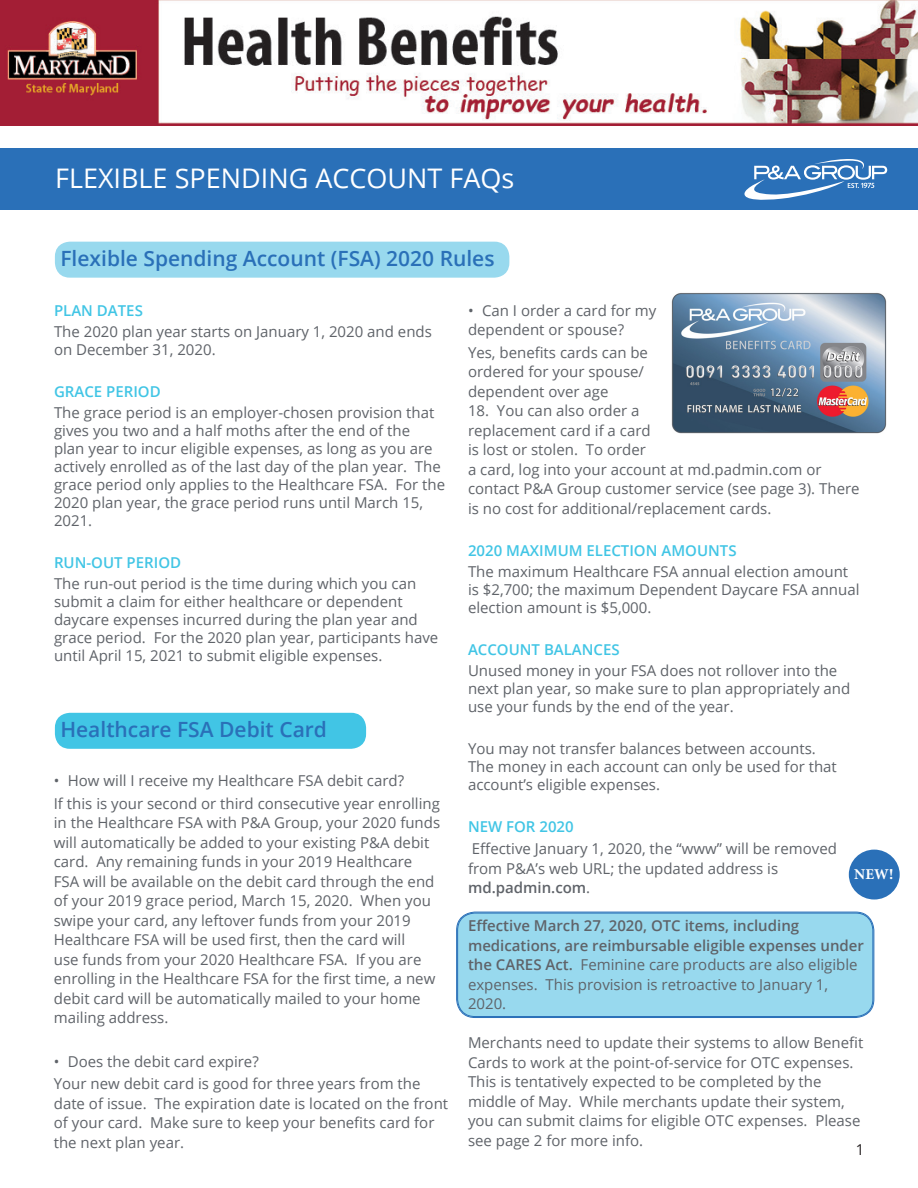
<style>
.page{position:relative;width:918px;height:1188px;background:#fff}
.page>*{position:absolute;margin:0;border:0;box-sizing:border-box;transform-origin:0 0}
.t1{font:27px "Open Sans";color:#fff}
.t2{font:600 21px "Open Sans";color:#2a70b8}
.Answer{font:15px/19.5px "Open Sans";color:#5f6369}
.Sub-heading{font:15px/19.5px "Open Sans";color:#5f6369}
.t3{font:600 15px/19.5px "Open Sans";color:#5f6369}
.Sub-heading-2{font:600 15px "Open Sans";color:#41c5e5}
.t4{font:700 15px "Minion Pro";color:#fff}
.t5{font:15px "Open Sans";color:#231f20}
.s1{font-weight:600}
.s2{font-weight:400}
</style>
<div class="page">
<div style="left:457px;top:912px;width:417px;height:105px;background:#98d9ee;border-radius:18px"></div>
<div style="left:456px;top:912px;width:418px;height:106px;border:1px solid #2a70b8;border-radius:18px"></div>
<div style="left:457px;top:913px;width:416px;height:104px;border:1px solid #2a70b8;border-radius:17px"></div>
<div style="left:55px;top:242px;width:454px;height:36px;background:#98d9ee;border-radius:15px"></div>
<div style="left:0;top:149px;width:918px;height:61px;background:#2a70b8"></div>
<img style="left:0;top:0;width:918px;height:126px">
<svg style="left:744px;top:159px;width:143px;height:41px"></svg>
<img style="left:671px;top:292px;width:216px;height:142px">
<div style="left:55px;top:713px;width:311px;height:36px;background:#41c5e5;border-radius:15px"></div>
<div style="left:849px;top:850px;width:51px;height:50px;background:#2a70b8;border-radius:50%"></div>
<p class="t1" style="left:55px;top:160px;width:461px">FLEXIBLE SPENDING ACCOUNT FAQs</p>
<p class="t2" style="left:60px;top:244px;width:436px">Flexible Spending Account (FSA) 2020 Rules</p>
<p class="Sub-heading-2" style="left:54px;top:300px;width:90px">PLAN DATES</p>
<p class="Answer" style="left:54px;top:322px;width:379px;line-height:18px">The 2020 plan year starts on January 1, 2020 and ends on December 31, 2020.</p>
<p class="Sub-heading-2" style="left:54px;top:381px;width:108px">GRACE PERIOD</p>
<p class="Answer" style="left:54px;top:403px;width:393px;line-height:18px">The grace period is an employer-chosen provision that gives you two and a half moths after the end of the<br>plan year to incur eligible expenses, as long as you are actively enrolled as of the last day of the plan year. The grace period only applies to the Healthcare FSA. For the 2020 plan year, the grace period runs until March 15, 2021.</p>
<p class="Sub-heading-2" style="left:54px;top:552px;width:129px">RUN-OUT PERIOD</p>
<p class="Answer" style="left:54px;top:574px;width:386px;line-height:18px">The run-out period is the time during which you can submit a claim for either healthcare or dependent daycare expenses incurred during the plan year and grace period. For the 2020 plan year, participants have until April 15, 2021 to submit eligible expenses.</p>
<p class="t2" style="left:60px;top:715px;width:268px">Healthcare FSA Debit Card</p>
<p class="Answer" style="left:54px;top:771px;width:352px">• How will I receive my Healthcare FSA debit card?</p>
<p class="Answer" style="left:54px;top:793px;width:388px">If this is your second or third consecutive year enrolling in the Healthcare FSA with P&amp;A Group, your 2020 funds will automatically be added to your existing P&amp;A debit card. Any remaining funds in your 2019 Healthcare FSA will be available on the debit card through the end of your 2019 grace period, March 15, 2020. When you swipe your card, any leftover funds from your 2019<br>Healthcare FSA will be used first, then the card will<br>use funds from your 2020 Healthcare FSA. If you are enrolling in the Healthcare FSA for the first time, a new debit card will be automatically mailed to your home mailing address.</p>
<p class="Answer" style="left:54px;top:1051px;width:207px">• Does the debit card expire?</p>
<p class="Answer" style="left:54px;top:1074px;width:396px">Your new debit card is good for three years from the date of issue. The expiration date is located on the front of your card. Make sure to keep your benefits card for the next plan year.</p>
<p class="Answer" style="left:468px;top:300px;width:190px">• Can I order a card for my dependent or spouse?</p>
<p class="Sub-heading" style="left:468px;top:342px;width:182px">Yes, benefits cards can be ordered for your spouse/ dependent over age</p>
<p class="Sub-heading" style="left:468px;top:401px;width:393px">18. You can also order a<br>replacement card if a card<br>is lost or stolen. To order<br>a card, log into your account at md.padmin.com or contact P&amp;A Group customer service (see page 3). There is no cost for additional/replacement cards.</p>
<p class="Sub-heading-2" style="left:468px;top:540px;width:270px">2020 MAXIMUM ELECTION AMOUNTS</p>
<p class="Answer" style="left:468px;top:562px;width:393px;line-height:18px">The maximum Healthcare FSA annual election amount is $2,700; the maximum Dependent Daycare FSA annual election amount is $5,000.</p>
<p class="Sub-heading-2" style="left:468px;top:639px;width:153px">ACCOUNT BALANCES</p>
<p class="Answer" style="left:468px;top:661px;width:384px;line-height:18px">Unused money in your FSA does not rollover into the next plan year, so make sure to plan appropriately and use your funds by the end of the year.</p>
<p class="Answer" style="left:468px;top:739px;width:370px;line-height:18px">You may not transfer balances between accounts.<br>The money in each account can only be used for that account’s eligible expenses.</p>
<p class="Sub-heading-2" style="left:468px;top:816px;width:107px">NEW FOR 2020</p>
<p class="Answer" style="left:468px;top:839px;width:370px">Effective January 1, 2020, the “www” will be removed from P&amp;A’s web URL; the updated address is <span class="s1">md.padmin.com</span>.</p>
<p class="t4" style="left:854px;top:863px;width:41px">NEW!</p>
<p class="t3" style="left:468px;top:916px;width:398px">Effective March 27, 2020, OTC items, including medications, are reimbursable eligible expenses under the CARES Act. <span class="s2">Feminine care products are also eligible expenses. This provision is retroactive to January 1, 2020.</span></p>
<p class="Answer" style="left:468px;top:1033px;width:397px">Merchants need to update their systems to allow Benefit Cards to work at the point-of-service for OTC expenses.<br>This is tentatively expected to be completed by the middle of May. While merchants update their system, you can submit claims for eligible OTC expenses. Please see page 2 for more info.</p>
<p class="t5" style="left:856px;top:1140px;width:10px">1</p>
</div>
